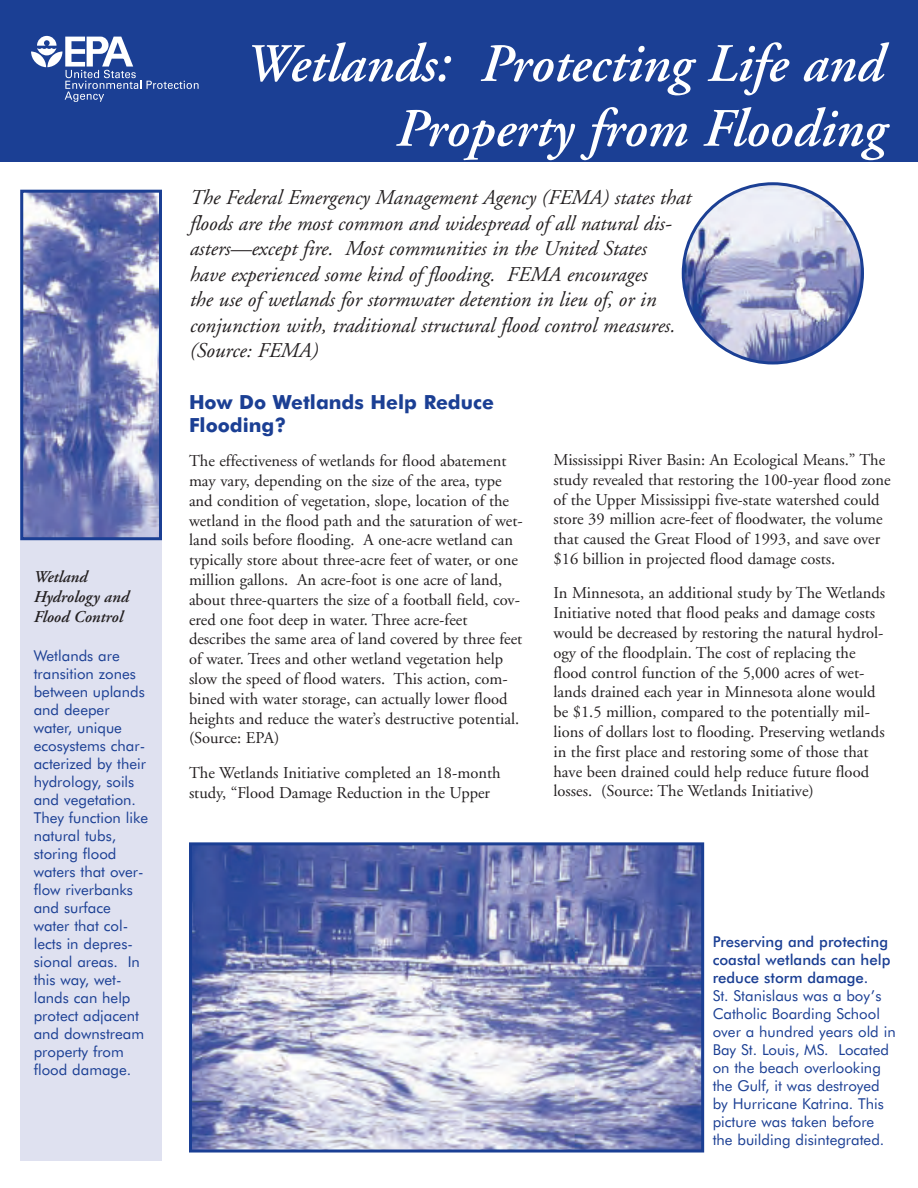
<style>
.page{position:relative;width:918px;height:1188px;background:#fff}
.page>*{position:absolute;margin:0;border:0;box-sizing:border-box;transform-origin:0 0}
.t1{font:italic 600 54px/64.8px "Adobe Garamond";color:#fff;text-align:right}
.t2{font:italic 21px/25.5px "Adobe Garamond";color:#231f20}
.t3{font:700 19.5px/23.4px "Futura BT";color:#1b3f94}
.t4{font:16.5px/19.8px "Adobe Garamond";color:#231f20}
.t5{font:italic 600 16.5px/19.8px "Adobe Garamond";color:#231f20}
.t6{font:15px/18px "Futura BT";color:#1b3f94}
.t7{font:500 15px/18px "Futura BT";color:#1b3f94}
</style>
<div class="page">
<div style="left:0;top:0;width:918px;height:162px;background:#1b3f94"></div>
<div style="left:20px;top:190px;width:142px;height:971px;background:#dfe1f0"></div>
<svg style="left:682px;top:182px;width:182px;height:182px"></svg>
<img style="left:193px;top:846px;width:507px;height:303px">
<div style="left:189px;top:842px;width:515px;height:311px;border:3px solid #1b3f94"></div>
<img style="left:24px;top:194px;width:134px;height:342px">
<div style="left:20px;top:190px;width:142px;height:350px;border:3px solid #1b3f94"></div>
<svg style="left:147px;top:81px;width:52px;height:8px"></svg>
<svg style="left:31px;top:36px;width:110px;height:66px"></svg>
<p class="t5" style="left:34px;top:568px;width:97px">Wetland<br>Hydrology and<br>Flood Control</p>
<p class="t6" style="left:34px;top:648px;width:116px">Wetlands are transition zones between uplands and deeper water, unique ecosystems char&shy;acterized by their hydrology, soils and vegetation.<br>They function like natural tubs, storing flood waters that over&shy;flow riverbanks and surface water that col&shy;lects in depres&shy;sional areas. In this way, wet&shy;lands can help protect adjacent and downstream property from flood damage.</p>
<h1 class="t1" style="left:245px;top:36px;width:642px">Wetlands: Protecting Life and<br>Property from Flooding</h1>
<p class="t2" style="left:189px;top:187px;width:503px">The Federal Emergency Management Agency (FEMA) states that floods are the most common and widespread of all natural dis&shy;asters—except fire. Most communities in the United States<br>have experienced some kind of flooding. FEMA encourages<br>the use of wetlands for stormwater detention in lieu of, or in conjunction with, traditional structural flood control measures. (Source: FEMA)</p>
<p class="t3" style="left:189px;top:392px;width:306px">How Do Wetlands Help Reduce<br>Flooding?</p>
<p class="t4" style="left:189px;top:453px;width:335px">The effectiveness of wetlands for flood abatement may vary, depending on the size of the area, type and condition of vegetation, slope, location of the wetland in the flood path and the saturation of wet&shy;land soils before flooding. A one-acre wetland can typically store about three-acre feet of water, or one million gallons. An acre-foot is one acre of land, about three-quarters the size of a football field, cov&shy;ered one foot deep in water. Three acre-feet describes the same area of land covered by three feet of water. Trees and other wetland vegetation help slow the speed of flood waters. This action, com&shy;bined with water storage, can actually lower flood heights and reduce the water’s destructive potential. (Source: EPA)</p>
<p class="t4" style="left:189px;top:764px;width:313px">The Wetlands Initiative completed an 18-month study, “Flood Damage Reduction in the Upper</p>
<p class="t4" style="left:554px;top:451px;width:339px">Mississippi River Basin: An Ecological Means.” The study revealed that restoring the 100-year flood zone of the Upper Mississippi five-state watershed could store 39 million acre-feet of floodwater, the volume that caused the Great Flood of 1993, and save over $16 billion in projected flood damage costs.</p>
<p class="t4" style="left:554px;top:585px;width:333px">In Minnesota, an additional study by The Wetlands Initiative noted that flood peaks and damage costs would be decreased by restoring the natural hydrol&shy;ogy of the floodplain. The cost of replacing the flood control function of the 5,000 acres of wet&shy;lands drained each year in Minnesota alone would be $1.5 million, compared to the potentially mil&shy;lions of dollars lost to flooding. Preserving wetlands in the first place and restoring some of those that have been drained could help reduce future flood losses. (Source: The Wetlands Initiative)</p>
<p class="t7" style="left:713px;top:934px;width:179px">Preserving and protecting coastal wetlands can help reduce storm damage.</p>
<p class="t6" style="left:713px;top:988px;width:185px">St. Stanislaus was a boy’s<br>Catholic Boarding School over a hundred years old in<br>Bay St. Louis, MS. Located on the beach overlooking the Gulf, it was destroyed by Hurricane Katrina. This picture was taken before the building disintegrated.</p>
</div>
